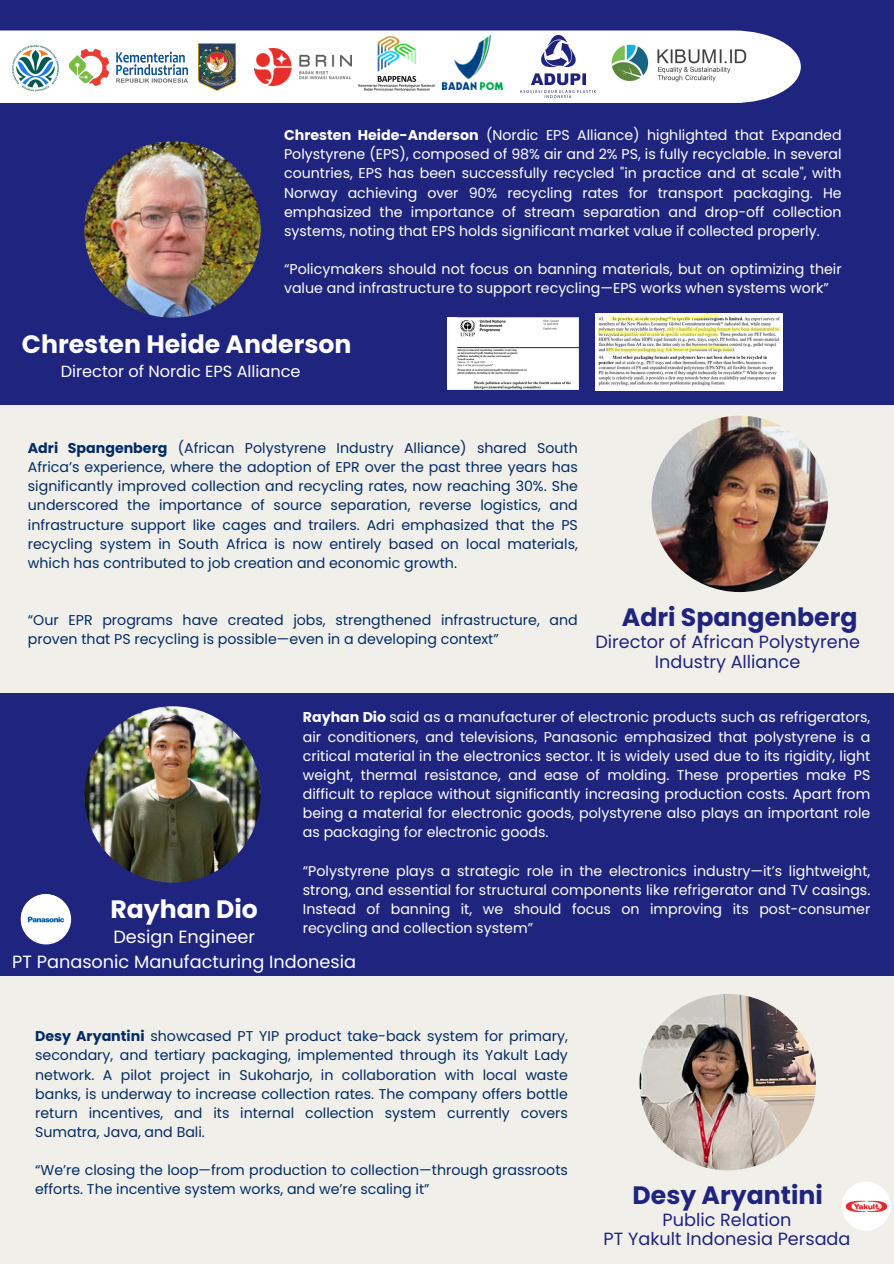
<style>
.page{position:relative;width:894px;height:1264px;background:#fff}
.page>*{position:absolute;margin:0;border:0;box-sizing:border-box;transform-origin:0 0}
.t1{font:700 25.2px "Poppins";color:#fff}
.t2{font:700 25.2px "Poppins";color:#1f247f}
.t3{font:17.7px/19.2px "Poppins";color:#1f247f;text-align:center}
.t4{font:17.7px/24.8px "Poppins";color:#fff;text-align:center}
.t5{font:16.2px "Poppins";color:#fff}
.t6{font:14.25px/19.2px "Poppins";color:#fff}
.t7{font:14.25px/19.2px "Poppins";color:#022c64;text-align:justify}
.s1{font-weight:700}
</style>
<div class="page">
<div style="left:0;top:0;width:893px;height:1263px;background:#f1efe9"></div>
<div style="left:0;top:0;width:893px;height:405px;background:#1f247f"></div>
<div style="left:0;top:693px;width:893px;height:282px;background:#1f247f"></div>
<img style="left:84px;top:141px;width:177px;height:177px;border-radius:50%">
<div style="left:0;top:31px;width:800px;height:72px;background:#fff"></div>
<img style="left:254px;top:48px;width:97px;height:37px">
<img style="left:198px;top:43px;width:37px;height:47px">
<img style="left:0;top:35px;width:70px;height:66px">
<img style="left:70px;top:50px;width:117px;height:36px">
<img style="left:358px;top:36px;width:78px;height:54px">
<img style="left:442px;top:35px;width:60px;height:54px">
<img style="left:602px;top:37px;width:160px;height:53px">
<img style="left:521px;top:35px;width:74px;height:62px">
<img style="left:651px;top:416px;width:176px;height:176px;border-radius:50%">
<img style="left:84px;top:706px;width:177px;height:176px;border-radius:50%">
<img style="left:639px;top:993px;width:176px;height:177px;border-radius:50%">
<div style="left:841px;top:1181px;width:49px;height:49px;background:#fff;border-radius:50%"></div>
<img style="left:21px;top:894px;width:50px;height:50px;border-radius:50%">
<img style="left:845px;top:1200px;width:42px;height:12px">
<img style="left:447px;top:318px;width:131px;height:72px">
<img style="left:595px;top:314px;width:187px;height:76px">
<h1 class="t6" style="left:284px;top:125px;width:559px;text-align:justify"><span class="s1">Chresten Heide-Anderson</span> (Nordic EPS Alliance) highlighted that Expanded Polystyrene (EPS), composed of 98% air and 2% PS, is fully recyclable. In several countries, EPS has been successfully recycled "in practice and at scale", with Norway achieving over 90% recycling rates for transport packaging. He emphasized the importance of stream separation and drop-off collection systems, noting that EPS holds significant market value if collected properly.</h1>
<p class="t6" style="left:284px;top:259px;width:559px">“Policymakers should not focus on banning materials, but on optimizing their value and infrastructure to support recycling—EPS works when systems work”</p>
<h1 class="t1" style="left:22px;top:326px;width:331px">Chresten Heide Anderson</h1>
<h2 class="t5" style="left:61px;top:360px;width:241px">Director of Nordic EPS Alliance</h2>
<h2 class="t7" style="left:28px;top:438px;width:551px"><span class="s1">Adri Spangenberg</span> (African Polystyrene Industry Alliance) shared South Africa’s experience, where the adoption of EPR over the past three years has significantly improved collection and recycling rates, now reaching 30%. She underscored the importance of source separation, reverse logistics, and infrastructure support like cages and trailers. Adri emphasized that the PS recycling system in South Africa is now entirely based on local materials, which has contributed to job creation and economic growth.</h2>
<p class="t7" style="left:28px;top:610px;width:551px">“Our EPR programs have created jobs, strengthened infrastructure, and proven that PS recycling is possible—even in a developing context”</p>
<p class="t2" style="left:621px;top:600px;width:237px">Adri Spangenberg</p>
<p class="t3" style="left:595px;top:632px;width:266px">Director of African Polystyrene<br>Industry Alliance</p>
<p class="t6" style="left:303px;top:707px;width:569px;text-align:justify"><span class="s1">Rayhan Dio</span> said as a manufacturer of electronic products such as refrigerators, air conditioners, and televisions, Panasonic emphasized that polystyrene is a critical material in the electronics sector. It is widely used due to its rigidity, light weight, thermal resistance, and ease of molding. These properties make PS difficult to replace without significantly increasing production costs. Apart from being a material for electronic goods, polystyrene also plays an important role as packaging for electronic goods.</p>
<h1 class="t6" style="left:303px;top:861px;width:569px">“Polystyrene plays a strategic role in the electronics industry—it’s lightweight, strong, and essential for structural components like refrigerator and TV casings.</h1>
<p class="t6" style="left:303px;top:899px;width:568px">Instead of banning it, we should focus on improving its post-consumer recycling and collection system”</p>
<p class="t1" style="left:110px;top:891px;width:149px">Rayhan Dio</p>
<h2 class="t4" style="left:12px;top:924px;width:345px">Design Engineer<br>PT Panasonic Manufacturing Indonesia</h2>
<h2 class="t7" style="left:35px;top:1026px;width:534px"><span class="s1">Desy Aryantini</span> showcased PT YIP product take-back system for primary, secondary, and tertiary packaging, implemented through its Yakult Lady network. A pilot project in Sukoharjo, in collaboration with local waste banks, is underway to increase collection rates. The company offers bottle return incentives, and its internal collection system currently covers Sumatra, Java, and Bali.</h2>
<p class="t7" style="left:35px;top:1160px;width:534px">“We’re closing the loop—from production to collection—through grassroots efforts. The incentive system works, and we’re scaling it”</p>
<p class="t2" style="left:632px;top:1177px;width:192px">Desy Aryantini</p>
<p class="t3" style="left:603px;top:1210px;width:248px">Public Relation<br>PT Yakult Indonesia Persada</p>
</div>
